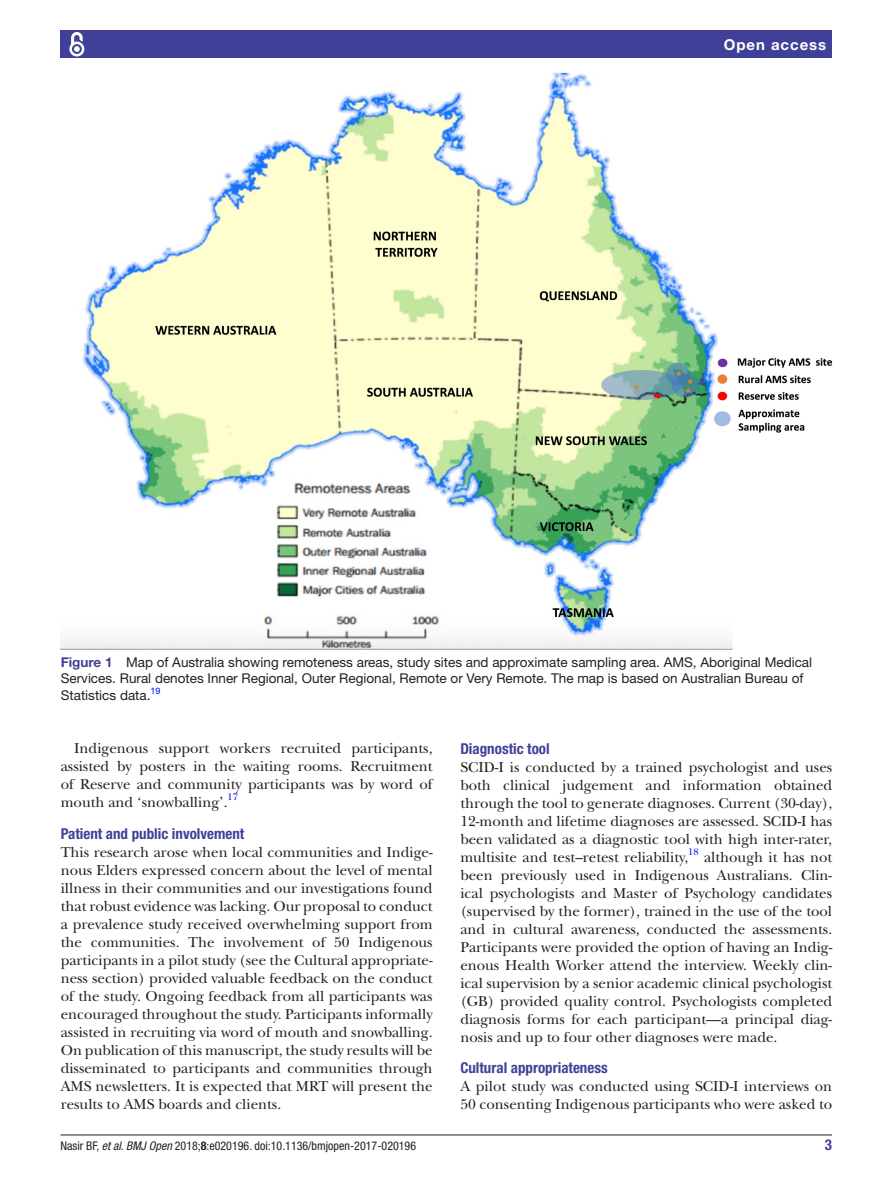
<style>
.page{position:relative;width:893px;height:1191px;background:#fff}
.page>*{position:absolute;margin:0;border:0;box-sizing:border-box;transform-origin:0 0}
.t1{font:15px/18px "New Baskerville";color:#231f20;text-align:justify}
.t2{font:700 condensed 15px "Helvetica Neue LT Std";color:#414099}
.t3{font:700 15px "Helvetica Neue LT Std";letter-spacing:.065em;color:#fff}
.t4{font:13.5px/16.2px "Helvetica Neue LT Std";color:#231f20}
.t5{font:condensed 12px "Helvetica Neue LT Std";color:#231f20}
.t6{font:9.9px "New Baskerville";color:#00f}
.t7{font:9px "Helvetica Neue LT Std";color:#00f}
.s1{font-weight:700;color:#414099}
.s2{font-style:italic}
.s3{font-weight:700}
</style>
<div class="page">
<hr style="left:61px;top:1134px;width:771px;height:1px;background:#231f20">
<div style="left:61px;top:31px;width:771px;height:27px;background:#414099"></div>
<svg style="left:69px;top:32px;width:16px;height:25px"></svg>
<img style="left:61px;top:73px;width:771px;height:576px">
<p class="t3" style="left:724px;top:35px;width:104px">Open access</p>
<p class="t4" style="left:61px;top:654px;width:753px"><span class="s1">Figure 1</span> Map of Australia showing remoteness areas, study sites and approximate sampling area. AMS, Aboriginal Medical<br>Services. Rural denotes Inner Regional, Outer Regional, Remote or Very Remote. The map is based on Australian Bureau of<br>Statistics data.</p>
<p class="t7" style="left:151px;top:685px;width:11px">19</p>
<p class="t1" style="left:61px;top:739px;width:373px;text-indent:14px">Indigenous support workers recruited participants, assisted by posters in the waiting rooms. Recruitment of Reserve and community participants was by word of mouth and ‘snowballing’.</p>
<p class="t6" style="left:228px;top:791px;width:12px">17</p>
<p class="t2" style="left:61px;top:825px;width:185px">Patient and public involvement</p>
<p class="t1" style="left:61px;top:843px;width:373px">This research arose when local communities and Indige&shy;nous Elders expressed concern about the level of mental illness in their communities and our investigations found that robust evidence was lacking. Our proposal to conduct a prevalence study received overwhelming support from the communities. The involvement of 50 Indigenous participants in a pilot study (see the Cultural appropriate&shy;ness section) provided valuable feedback on the conduct of the study. Ongoing feedback from all participants was encouraged throughout the study. Participants informally assisted in recruiting via word of mouth and snowballing.<br>On publication of this manuscript, the study results will be disseminated to participants and communities through AMS newsletters. It is expected that MRT will present the results to AMS boards and clients.</p>
<p class="t2" style="left:460px;top:739px;width:91px">Diagnostic tool</p>
<p class="t1" style="left:460px;top:758px;width:373px">SCID-I is conducted by a trained psychologist and uses both clinical judgement and information obtained through the tool to generate diagnoses. Current (30-day), 12-month and lifetime diagnoses are assessed. SCID-I has been validated as a diagnostic tool with high inter-rater, multisite and test–retest reliability,</p>
<p class="t6" style="left:688px;top:846px;width:12px">18</p>
<p class="t1" style="left:460px;top:848px;width:373px;text-indent:244px">although it has not been previously used in Indigenous Australians. Clin&shy;ical psychologists and Master of Psychology candidates (supervised by the former), trained in the use of the tool and in cultural awareness, conducted the assessments.<br>Participants were provided the option of having an Indig&shy;enous Health Worker attend the interview. Weekly clin&shy;ical supervision by a senior academic clinical psychologist (GB) provided quality control. Psychologists completed diagnosis forms for each participant—a principal diag&shy;nosis and up to four other diagnoses were made.</p>
<p class="t2" style="left:460px;top:1059px;width:149px">Cultural appropriateness</p>
<p class="t1" style="left:460px;top:1077px;width:373px">A pilot study was conducted using SCID-I interviews on<br>50 consenting Indigenous participants who were asked to</p>
<p class="t5" style="left:61px;top:1138px;width:357px">Nasir BF, <span class="s2">et al</span>. <span class="s2">BMJ Open</span> 2018;<span class="s3">8</span>:e020196. doi:10.1136/bmjopen-2017-020196</p>
<p class="t2" style="left:825px;top:1135px;width:9px">3</p>
</div>
